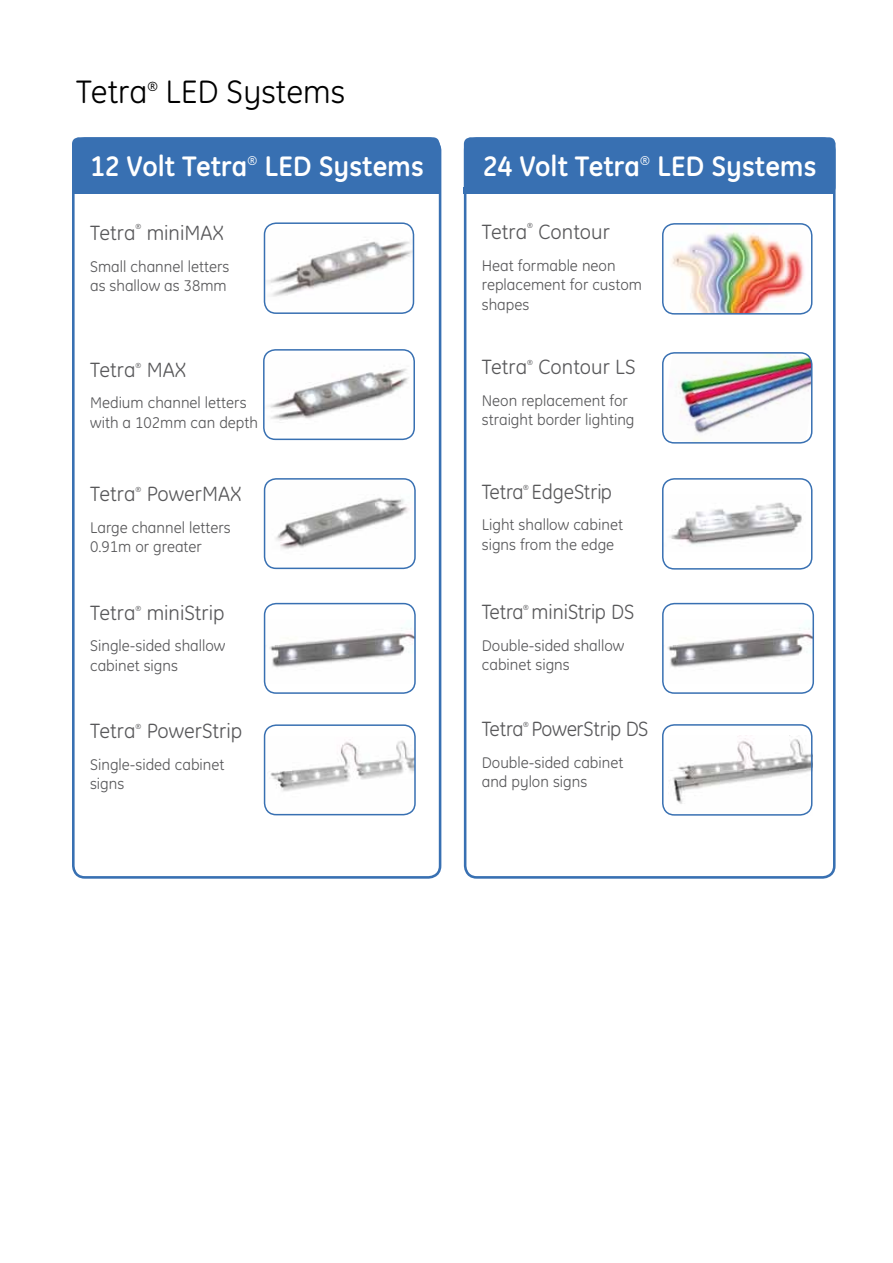
<style>
.page{position:relative;width:893px;height:1263px;background:#fff}
.page>*{position:absolute;margin:0;border:0;box-sizing:border-box;transform-origin:0 0}
.t1{font:33px "GE Inspira";color:#000}
.t2{font:700 28.65px "GE Inspira";color:#fff}
.t3{font:21px "GE Inspira";color:#58585a}
.t4{font:21px "GE Inspira";letter-spacing:-.02em;color:#58585a}
.t5{font:15.75px/19.5px "GE Inspira";color:#58585a}
.t6{font:13.5px "GE Inspira";color:#000}
.t7{font:7.5px "GE Inspira";color:#58585a}
</style>
<div class="page">
<img style="left:667px;top:628px;width:144px;height:40px">
<div style="left:662px;top:603px;width:152px;height:91px;border:2px solid #3870b2;border-radius:12px"></div>
<div style="left:464px;top:137px;width:372px;height:742px;border:3px solid #3870b2;border-radius:12px"></div>
<div style="left:72px;top:137px;width:369px;height:742px;border:3px solid #3870b2;border-radius:12px"></div>
<div style="left:72px;top:137px;width:368px;height:57px;background:#3870b2;border-radius:7px"></div>
<div style="left:464px;top:137px;width:371px;height:57px;background:#3870b2;border-radius:7px"></div>
<img style="left:266px;top:355px;width:146px;height:79px">
<div style="left:263px;top:349px;width:152px;height:91px;border:2px solid #3870b2;border-radius:12px"></div>
<img style="left:264px;top:228px;width:149px;height:83px">
<div style="left:264px;top:222px;width:150px;height:92px;border:2px solid #3870b2;border-radius:12px"></div>
<img style="left:265px;top:479px;width:150px;height:89px">
<div style="left:264px;top:478px;width:152px;height:91px;border:2px solid #3870b2;border-radius:12px"></div>
<img style="left:269px;top:628px;width:144px;height:40px">
<div style="left:264px;top:603px;width:152px;height:91px;border:2px solid #3870b2;border-radius:12px"></div>
<img style="left:267px;top:740px;width:148px;height:75px">
<div style="left:264px;top:724px;width:152px;height:91px;border:2px solid #3870b2;border-radius:12px"></div>
<img style="left:668px;top:738px;width:144px;height:75px">
<div style="left:662px;top:724px;width:150px;height:92px;border:2px solid #3870b2;border-radius:12px"></div>
<img style="left:663px;top:353px;width:149px;height:88px">
<div style="left:662px;top:352px;width:150px;height:92px;border:2px solid #3870b2;border-radius:12px"></div>
<img style="left:669px;top:502px;width:133px;height:43px">
<div style="left:662px;top:478px;width:150px;height:92px;border:2px solid #3870b2;border-radius:12px"></div>
<div style="left:72px;top:188px;width:368px;height:6px;background:#3870b2"></div>
<div style="left:464px;top:188px;width:370px;height:6px;background:#3870b2"></div>
<img style="left:665px;top:224px;width:147px;height:88px">
<div style="left:662px;top:223px;width:150px;height:92px;border:2px solid #3870b2;border-radius:12px"></div>
<h1 class="t1" style="left:76px;top:72px;width:73px">Tetra</h1>
<p class="t6" style="left:147px;top:78px;width:12px">®</p>
<h1 class="t1" style="left:166px;top:72px;width:181px">LED Systems</h1>
<h2 class="t2" style="left:90px;top:148px;width:335px">12 Volt Tetra<sup>®</sup> LED Systems</h2>
<h2 class="t2" style="left:483px;top:148px;width:335px">24 Volt Tetra<sup>®</sup> LED Systems</h2>
<h3 class="t3" style="left:90px;top:221px;width:47px">Tetra</h3>
<p class="t7" style="left:135px;top:222px;width:7px">®</p>
<h3 class="t3" style="left:147px;top:221px;width:79px">miniMAX</h3>
<p class="t5" style="left:90px;top:257px;width:141px">Small channel letters as shallow as 38mm</p>
<h3 class="t3" style="left:90px;top:357px;width:47px">Tetra</h3>
<p class="t7" style="left:135px;top:361px;width:7px">®</p>
<h3 class="t3" style="left:147px;top:357px;width:41px">MAX</h3>
<p class="t5" style="left:90px;top:393px;width:169px">Medium channel letters with a 102mm can depth</p>
<h3 class="t3" style="left:90px;top:482px;width:47px">Tetra</h3>
<p class="t7" style="left:135px;top:485px;width:7px">®</p>
<h3 class="t3" style="left:147px;top:482px;width:96px">PowerMAX</h3>
<p class="t5" style="left:90px;top:518px;width:142px">Large channel letters<br>0.91m or greater</p>
<h3 class="t3" style="left:90px;top:600px;width:47px">Tetra</h3>
<p class="t7" style="left:135px;top:604px;width:7px">®</p>
<h3 class="t3" style="left:147px;top:600px;width:79px">miniStrip</h3>
<p class="t5" style="left:90px;top:636px;width:137px">Single-sided shallow cabinet signs</p>
<h3 class="t3" style="left:90px;top:719px;width:47px">Tetra</h3>
<p class="t7" style="left:135px;top:722px;width:7px">®</p>
<h3 class="t3" style="left:147px;top:719px;width:97px">PowerStrip</h3>
<p class="t5" style="left:90px;top:755px;width:136px">Single-sided cabinet signs</p>
<h3 class="t3" style="left:482px;top:220px;width:47px">Tetra</h3>
<p class="t7" style="left:527px;top:221px;width:7px">®</p>
<h3 class="t3" style="left:538px;top:220px;width:73px">Contour</h3>
<p class="t5" style="left:482px;top:256px;width:162px">Heat formable neon replacement for custom shapes</p>
<h3 class="t3" style="left:482px;top:355px;width:47px">Tetra</h3>
<p class="t7" style="left:527px;top:359px;width:7px">®</p>
<h3 class="t3" style="left:538px;top:355px;width:99px">Contour LS</h3>
<p class="t5" style="left:482px;top:391px;width:154px">Neon replacement for straight border lighting</p>
<h3 class="t3" style="left:482px;top:480px;width:132px">Tetra EdgeStrip</h3>
<p class="t7" style="left:523px;top:483px;width:7px">®</p>
<p class="t5" style="left:482px;top:515px;width:143px">Light shallow cabinet signs from the edge</p>
<h3 class="t3" style="left:482px;top:600px;width:154px">Tetra miniStrip DS</h3>
<p class="t7" style="left:523px;top:603px;width:7px">®</p>
<p class="t5" style="left:482px;top:635px;width:144px">Double-sided shallow cabinet signs</p>
<h3 class="t4" style="left:482px;top:717px;width:168px">Tetra PowerStrip DS</h3>
<p class="t7" style="left:523px;top:720px;width:7px">®</p>
<p class="t5" style="left:482px;top:752px;width:143px">Double-sided cabinet and pylon signs</p>
</div>
